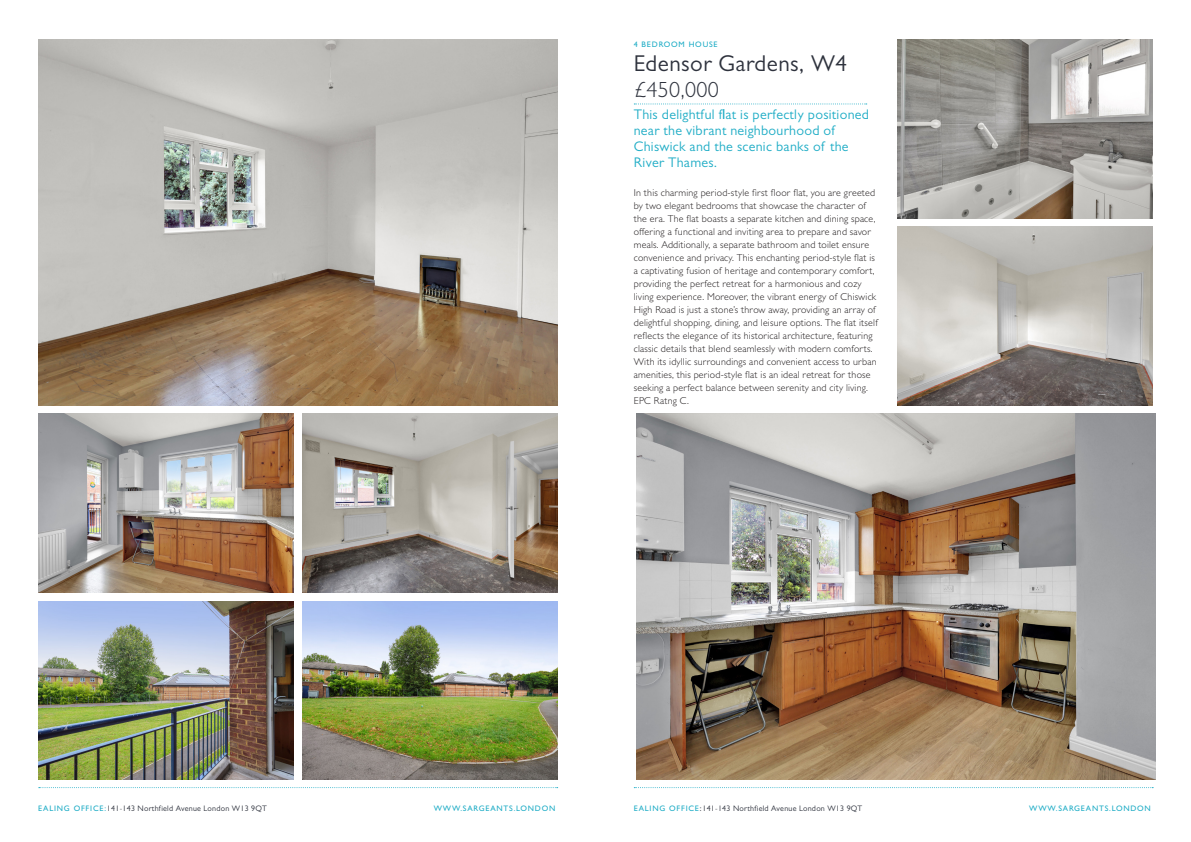
<style>
.page{position:relative;width:1191px;height:842px;background:#fff}
.page>*{position:absolute;margin:0;border:0;box-sizing:border-box;transform-origin:0 0}
.t1{font:23px "Gill Sans MT Pro";letter-spacing:.02em;color:#2e323d}
.t2{font:300 22px "Gill Sans MT Std";letter-spacing:.02em;color:#2e323d}
.t3{font:14px/16px "Gill Sans MT Pro";letter-spacing:.02em;color:#20adc6}
.t4{font:300 10px/13px "Gill Sans MT Std";letter-spacing:.02em;color:#231f20}
.t5{font:8px "Gill Sans MT Pro";letter-spacing:.03em;color:#2e323d}
.t6{font:500 8px "Gill Sans MT Std";letter-spacing:.1em;color:#20adc6}
.s1{font-family:"Gill Sans MT Std";font-weight:500;color:#20adc6}
.s2{font-family:"Gill Sans MT Std";font-weight:500}
</style>
<div class="page">
<svg style="left:634px;top:787px;width:519px;height:1px"></svg>
<svg style="left:39px;top:787px;width:519px;height:1px"></svg>
<img style="left:636px;top:414px;width:519px;height:365px">
<img style="left:897px;top:40px;width:255px;height:178px">
<img style="left:897px;top:227px;width:255px;height:178px">
<img style="left:38px;top:601px;width:256px;height:178px">
<img style="left:38px;top:414px;width:255px;height:178px">
<img style="left:38px;top:40px;width:519px;height:365px">
<img style="left:302px;top:414px;width:255px;height:178px">
<img style="left:302px;top:601px;width:255px;height:179px">
<svg style="left:634px;top:103px;width:232px;height:1px"></svg>
<p class="t6" style="left:634px;top:40px;width:85px">4 BEDROOM HOUSE</p>
<p class="t1" style="left:634px;top:50px;width:215px">Edensor Gardens, W4</p>
<p class="t2" style="left:634px;top:77px;width:87px">£450,000</p>
<p class="t3" style="left:634px;top:106px;width:237px">This delightful flat is perfectly positioned near the vibrant neighbourhood of<br>Chiswick and the scenic banks of the<br>River Thames.</p>
<p class="t4" style="left:634px;top:186px;width:246px">In this charming period-style first floor flat, you are greeted by two elegant bedrooms that showcase the character of the era. The flat boasts a separate kitchen and dining space, offering a functional and inviting area to prepare and savor meals. Additionally, a separate bathroom and toilet ensure convenience and privacy. This enchanting period-style flat is a captivating fusion of heritage and contemporary comfort, providing the perfect retreat for a harmonious and cozy living experience. Moreover, the vibrant energy of Chiswick High Road is just a stone’s throw away, providing an array of delightful shopping, dining, and leisure options. The flat itself reflects the elegance of its historical architecture, featuring classic details that blend seamlessly with modern comforts.<br>With its idyllic surroundings and convenient access to urban amenities, this period-style flat is an ideal retreat for those seeking a perfect balance between serenity and city living.</p>
<p class="t4" style="left:634px;top:394px;width:57px">EPC Ratng C.</p>
<p class="t5" style="left:38px;top:803px;width:230px"><span class="s1">EALING OFFICE:</span>141-143 Northfield Avenue London W13 9QT</p>
<p class="t6" style="left:434px;top:803px;width:123px">WWW.SARGEANTS.LONDON</p>
<p class="t5" style="left:634px;top:803px;width:230px"><span class="s1">EALING OFFICE</span><span class="s2">:</span>141-143 Northfield Avenue London W13 9QT</p>
<p class="t6" style="left:1029px;top:803px;width:123px">WWW.SARGEANTS.LONDON</p>
</div>
